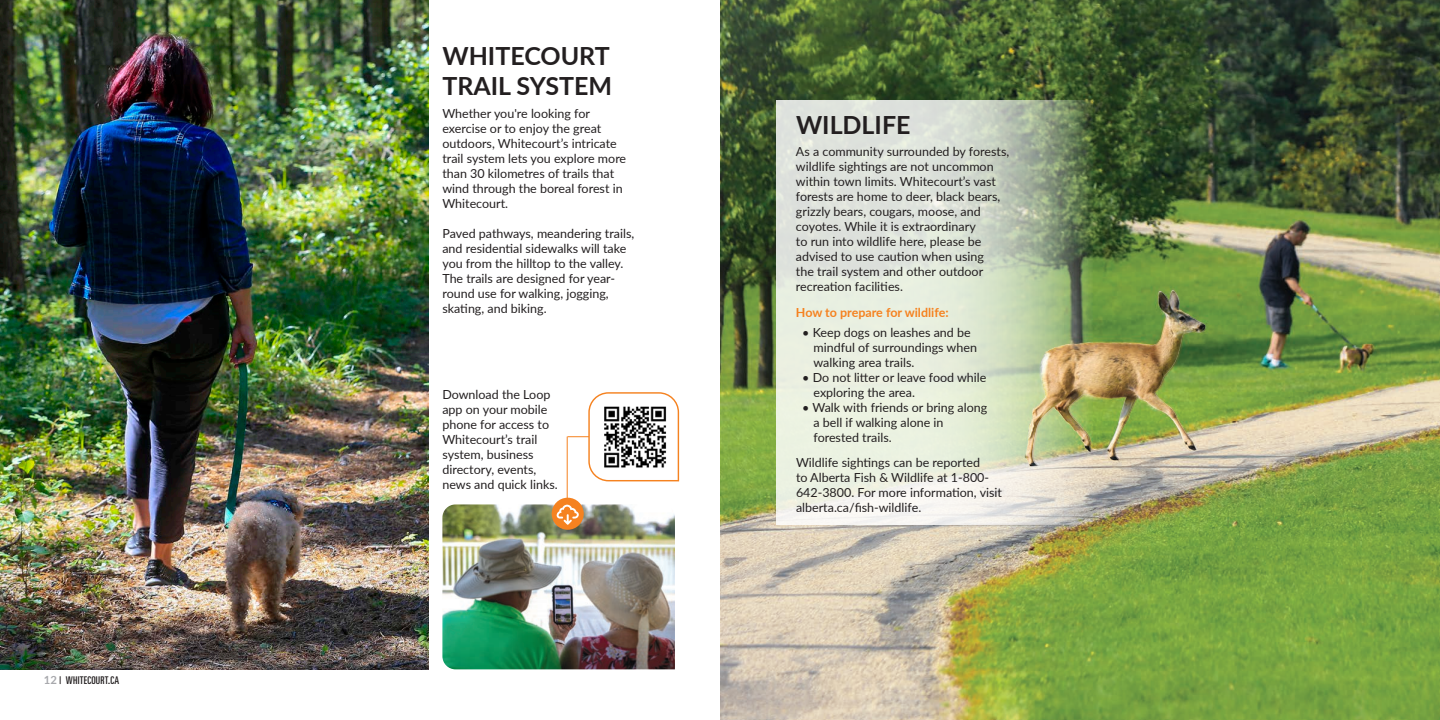
<style>
.page{position:relative;width:1440px;height:720px;background:#fff}
.page>*{position:absolute;margin:0;border:0;box-sizing:border-box;transform-origin:0 0}
.t1{font:700 25px/30px "Lato";color:#231f20}
.t2{font:12.5px/15px "Lato";color:#231f20}
.t3{font:700 12.5px "Lato";color:#f58220}
.t4{font:ultra-condensed 10.62px "Univers LT Std";letter-spacing:.025em;color:#231f20}
.s1{font-family:"Lato";font-weight:700;font-stretch:normal;font-size:11.25px;color:#a8a9ad}
</style>
<div class="page">
<img style="left:720px;top:0;width:720px;height:720px">
<svg style="left:776px;top:100px;width:316px;height:425px;background:#d7decf"></svg>
<img style="left:442px;top:504px;width:233px;height:165px">
<img style="left:0;top:0;width:428px;height:669px">
<img style="left:1015px;top:279px;width:211px;height:197px">
<hr style="left:568px;top:436px;width:55px;height:1px;background:#f58220">
<hr style="left:567px;top:437px;width:1px;height:69px;background:#f58220">
<svg style="left:588px;top:392px;width:92px;height:90px"></svg>
<img style="left:600px;top:403px;width:70px;height:68px">
<div style="left:552px;top:498px;width:32px;height:32px;background:#f58220;border-radius:50%"></div>
<svg style="left:557px;top:505px;width:22px;height:20px"></svg>
<p class="t4" style="left:44px;top:674px;width:77px"><span class="s1">12</span> | WHITECOURT.CA</p>
<p class="t1" style="left:442px;top:40px;width:171px">WHITECOURT<br>TRAIL SYSTEM</p>
<p class="t2" style="left:442px;top:105px;width:185px">Whether you're looking for exercise or to enjoy the great outdoors, Whitecourt’s intricate trail system lets you explore more than 30 kilometres of trails that wind through the boreal forest in<br>Whitecourt.</p>
<p class="t2" style="left:442px;top:225px;width:193px">Paved pathways, meandering trails, and residential sidewalks will take you from the hilltop to the valley.<br>The trails are designed for year&shy;round use for walking, jogging, skating, and biking.</p>
<p class="t2" style="left:442px;top:386px;width:117px">Download the Loop app on your mobile phone for access to<br>Whitecourt’s trail system, business directory, events, news and quick links.</p>
<p class="t1" style="left:796px;top:109px;width:116px">WILDLIFE</p>
<p class="t2" style="left:796px;top:144px;width:215px">As a community surrounded by forests, wildlife sightings are not uncommon within town limits. Whitecourt’s vast forests are home to deer, black bears, grizzly bears, cougars, moose, and coyotes. While it is extraordinary<br>to run into wildlife here, please be advised to use caution when using<br>the trail system and other outdoor recreation facilities.</p>
<p class="t3" style="left:796px;top:304px;width:154px">How to prepare for wildlife:</p>
<p class="t2" style="left:813px;top:325px;width:165px;text-indent:-11px">• Keep dogs on leashes and be mindful of surroundings when walking area trails.</p>
<p class="t2" style="left:813px;top:370px;width:174px;text-indent:-11px">• Do not litter or leave food while exploring the area.</p>
<p class="t2" style="left:813px;top:400px;width:175px;text-indent:-11px">• Walk with friends or bring along a bell if walking alone in forested trails.</p>
<p class="t2" style="left:796px;top:455px;width:208px">Wildlife sightings can be reported<br>to Alberta Fish &amp; Wildlife at 1-800- 642-3800. For more information, visit alberta.ca/fish-wildlife.</p>
</div>
